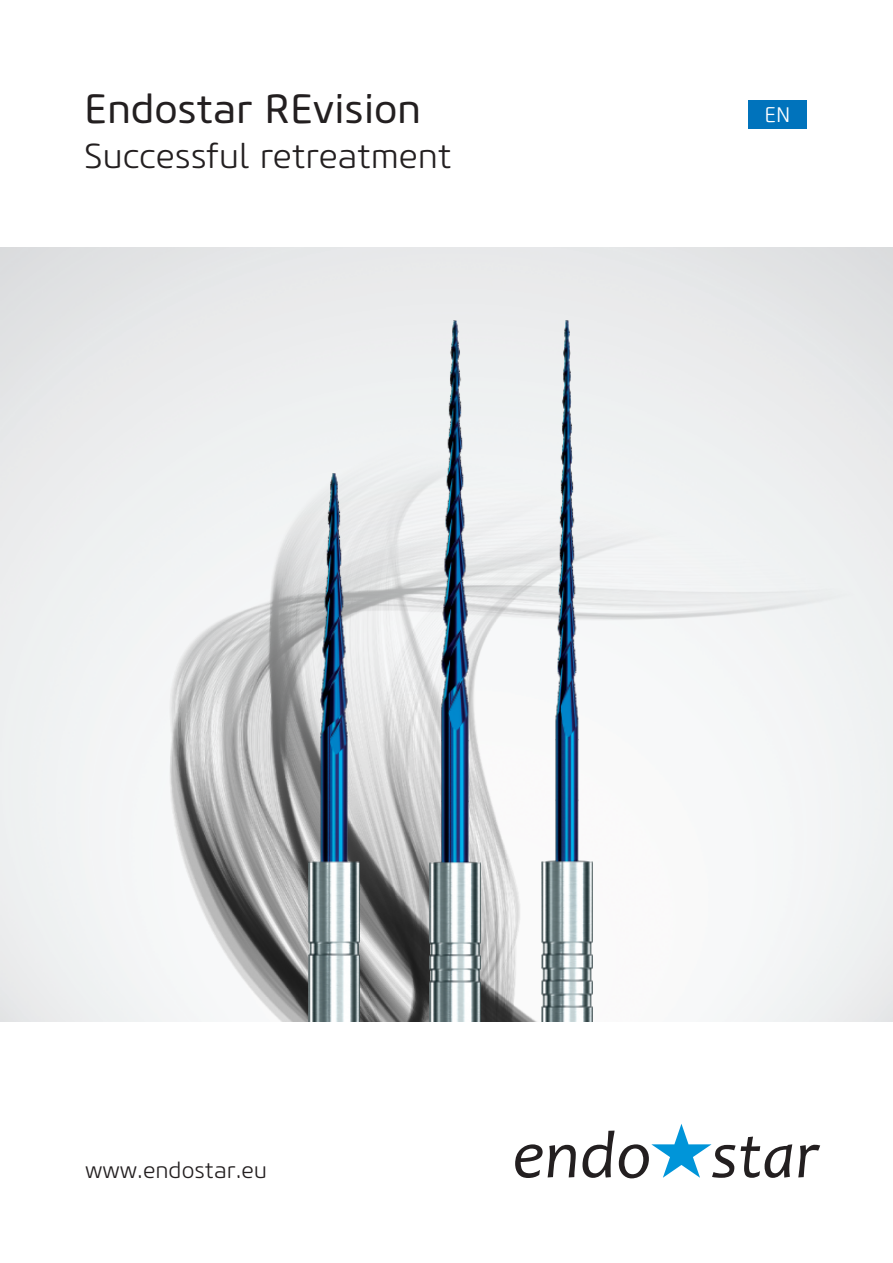
<style>
.page{position:relative;width:893px;height:1263px;background:#fff}
.page>*{position:absolute;margin:0;border:0;box-sizing:border-box;transform-origin:0 0}
.t1{font:italic 67.5px "Candara";color:#231f20}
.t2{font:40.5px "Core Sans M45";letter-spacing:-.005em;color:#231f20}
.t3{font:300 34.5px "Core Sans M35";letter-spacing:-.005em;color:#231f20}
.t4{font:300 22.5px "Core Sans M35";color:#231f20}
.t5{font:300 21px "Core Sans M35";color:#fff}
</style>
<div class="page">
<img style="left:169px;top:430px;width:724px;height:592px">
<img style="left:541px;top:321px;width:51px;height:701px">
<img style="left:429px;top:321px;width:51px;height:701px">
<img style="left:309px;top:473px;width:51px;height:549px">
<svg style="left:651px;top:1124px;width:60px;height:54px"></svg>
<div style="left:748px;top:100px;width:59px;height:28px;background:#0073bc"></div>
<p class="t2" style="left:84px;top:93px;width:339px">Endostar REvision</p>
<p class="t3" style="left:84px;top:143px;width:369px">Successful retreatment</p>
<p class="t5" style="left:765px;top:106px;width:27px">EN</p>
<p class="t4" style="left:85px;top:1162px;width:184px">www.endostar.eu</p>
<h1 class="t1" style="left:512px;top:1128px;width:309px">endo star</h1>
</div>
